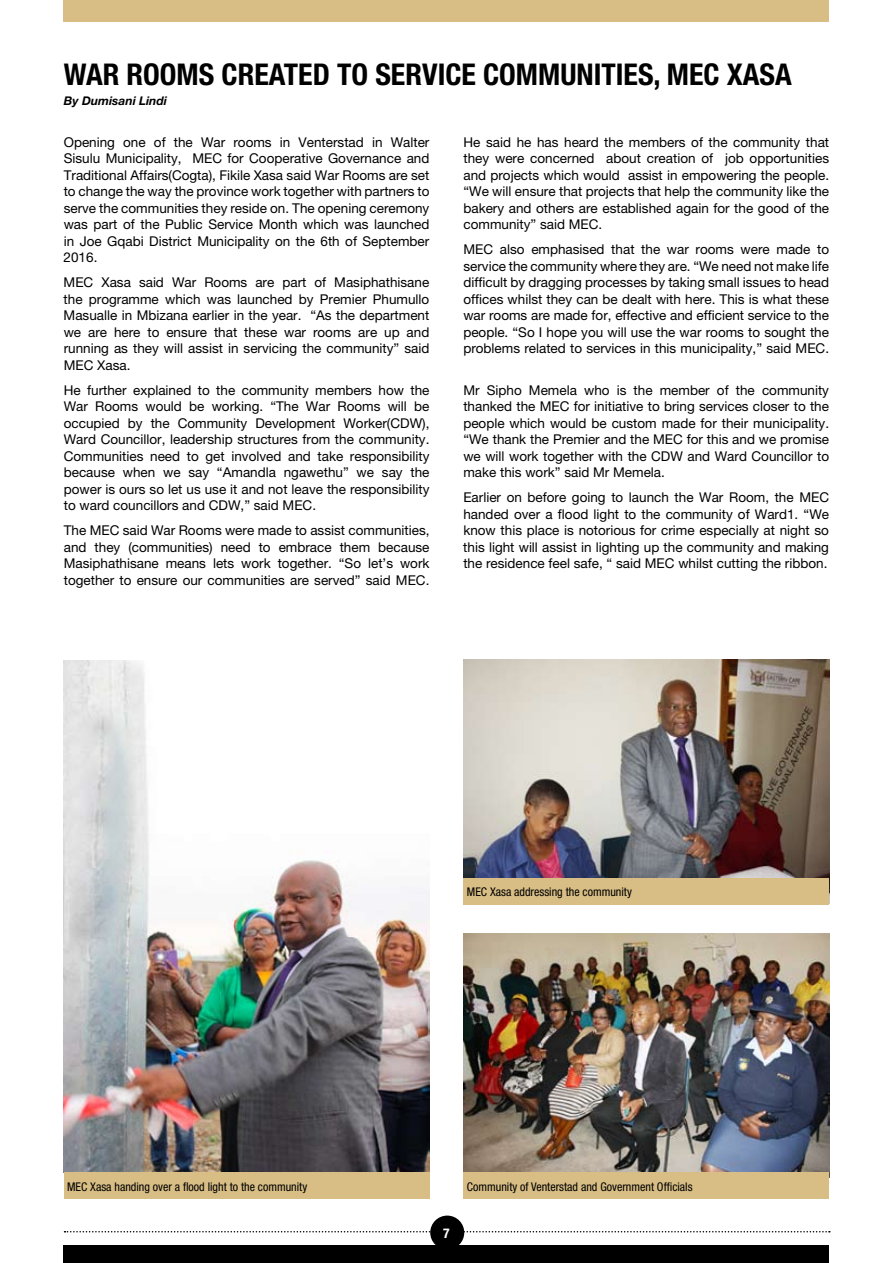
<style>
.page{position:relative;width:893px;height:1263px;background:#fff}
.page>*{position:absolute;margin:0;border:0;box-sizing:border-box;transform-origin:0 0}
.t1{font:700 condensed 30px "Helvetica Neue LT Pro";color:#000}
.t2{font:13.5px/16.5px "Helvetica Neue LT Pro";color:#000;text-align:justify}
.t3{font:700 condensed 13.5px "Helvetica Neue LT Pro";color:#fff}
.t4{font:condensed 12px "Helvetica Neue LT Pro";color:#000}
.t5{font:italic 700 12px "Helvetica Neue LT Pro";color:#000}
</style>
<div class="page">
<img style="left:463px;top:933px;width:366px;height:239px">
<img style="left:463px;top:659px;width:366px;height:219px">
<img style="left:64px;top:660px;width:366px;height:512px">
<div style="left:64px;top:1172px;width:365px;height:27px;background:#d8be85"></div>
<div style="left:463px;top:1172px;width:366px;height:27px;background:#d8be85"></div>
<div style="left:463px;top:878px;width:366px;height:26px;background:#d8be85"></div>
<div style="left:64px;top:0;width:765px;height:21px;background:#d8be85"></div>
<div style="left:64px;top:1246px;width:765px;height:17px;background:#000"></div>
<svg style="left:65px;top:1231px;width:765px;height:1px"></svg>
<div style="left:430px;top:1215px;width:34px;height:34px;background:#000;border-radius:50%"></div>
<h1 class="t1" style="left:64px;top:56px;width:730px">WAR ROOMS CREATED TO SERVICE COMMUNITIES, MEC XASA</h1>
<p class="t5" style="left:64px;top:93px;width:105px">By Dumisani Lindi</p>
<p class="t2" style="left:64px;top:134px;width:367px">Opening one of the War rooms in Venterstad in Walter Sisulu Municipality, MEC for Cooperative Governance and Traditional Affairs(Cogta), Fikile Xasa said War Rooms are set to change the way the province work together with partners to serve the communities they reside on. The opening ceremony was part of the Public Service Month which was launched in Joe Gqabi District Municipality on the 6th of September 2016.</p>
<p class="t2" style="left:64px;top:274px;width:367px">MEC Xasa said War Rooms are part of Masiphathisane the programme which was launched by Premier Phumullo Masualle in Mbizana earlier in the year. “As the department we are here to ensure that these war rooms are up and running as they will assist in servicing the community” said MEC Xasa.</p>
<p class="t2" style="left:64px;top:382px;width:367px">He further explained to the community members how the War Rooms would be working. “The War Rooms will be occupied by the Community Development Worker(CDW), Ward Councillor, leadership structures from the community.<br>Communities need to get involved and take responsibility because when we say “Amandla ngawethu” we say the power is ours so let us use it and not leave the responsibility to ward councillors and CDW,” said MEC.</p>
<p class="t2" style="left:64px;top:522px;width:367px">The MEC said War Rooms were made to assist communities, and they (communities) need to embrace them because Masiphathisane means lets work together. “So let’s work together to ensure our communities are served” said MEC.</p>
<p class="t2" style="left:463px;top:134px;width:367px">He said he has heard the members of the community that they were concerned about creation of job opportunities and projects which would assist in empowering the people. “We will ensure that projects that help the community like the bakery and others are established again for the good of the community” said MEC.</p>
<p class="t2" style="left:463px;top:241px;width:367px">MEC also emphasised that the war rooms were made to service the community where they are. “We need not make life difficult by dragging processes by taking small issues to head offices whilst they can be dealt with here. This is what these war rooms are made for, effective and efficient service to the people. “So I hope you will use the war rooms to sought the problems related to services in this municipality,” said MEC.</p>
<p class="t2" style="left:463px;top:382px;width:367px">Mr Sipho Memela who is the member of the community thanked the MEC for initiative to bring services closer to the people which would be custom made for their municipality. “We thank the Premier and the MEC for this and we promise we will work together with the CDW and Ward Councillor to make this work” said Mr Memela.</p>
<p class="t2" style="left:463px;top:489px;width:367px">Earlier on before going to launch the War Room, the MEC handed over a flood light to the community of Ward1. “We know this place is notorious for crime especially at night so this light will assist in lighting up the community and making the residence feel safe, “ said MEC whilst cutting the ribbon.</p>
<p class="t4" style="left:467px;top:885px;width:167px">MEC Xasa addressing the community</p>
<p class="t4" style="left:67px;top:1180px;width:242px">MEC Xasa handing over a flood light to the community</p>
<p class="t4" style="left:467px;top:1180px;width:227px">Community of Venterstad and Government Officials</p>
<p class="t3" style="left:443px;top:1225px;width:8px">7</p>
</div>
